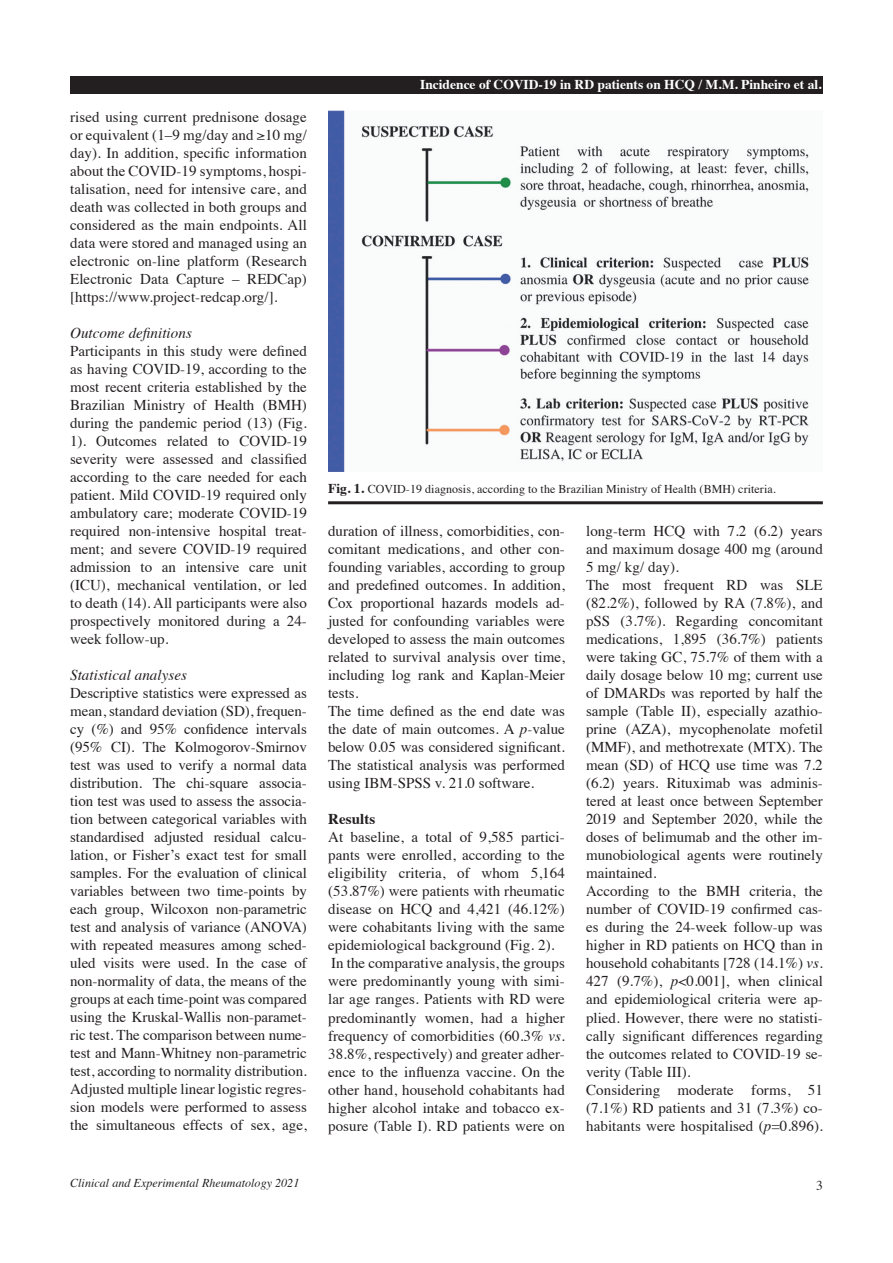
<style>
.page{position:relative;width:893px;height:1263px;background:#fff}
.page>*{position:absolute;margin:0;border:0;box-sizing:border-box;transform-origin:0 0}
.t1{font:15px/18px "Times";color:#231f20;text-align:justify}
.t2{font:italic 15px "Times";letter-spacing:.005em;color:#231f20}
.t3{font:700 15px "Times";letter-spacing:.005em;color:#231f20}
.t4{font:700 13.5px "Times";color:#fff}
.t5{font:13.5px "Times";color:#231f20}
.t6{font:12px "Times";letter-spacing:.005em;color:#231f20}
.t7{font:italic 12px "Times";letter-spacing:.005em;color:#231f20}
.s1{font-weight:700;font-size:13.5px}
.s2{font-style:italic}
</style>
<div class="page">
<div style="left:70px;top:77px;width:753px;height:17px;background:#231f20"></div>
<img style="left:328px;top:111px;width:481px;height:361px">
<hr style="left:328px;top:501px;width:495px;height:3px;background:#231f20">
<p class="t1" style="left:70px;top:106px;width:238px">rised using current prednisone dosage or equivalent (1–9 mg/day and ≥10 mg/ day). In addition, specific information about the COVID-19 symptoms, hospi&shy;talisation, need for intensive care, and death was collected in both groups and considered as the main endpoints. All data were stored and managed using an electronic on-line platform (Research Electronic Data Capture – REDCap) [https://www.project-redcap.org/].</p>
<p class="t2" style="left:70px;top:320px;width:123px">Outcome definitions</p>
<p class="t1" style="left:70px;top:340px;width:238px">Participants in this study were defined as having COVID-19, according to the most recent criteria established by the Brazilian Ministry of Health (BMH) during the pandemic period (13) (Fig.<br>1). Outcomes related to COVID-19 severity were assessed and classified according to the care needed for each patient. Mild COVID-19 required only ambulatory care; moderate COVID-19 required non-intensive hospital treat&shy;ment; and severe COVID-19 required admission to an intensive care unit (ICU), mechanical ventilation, or led to death (14). All participants were also prospectively monitored during a 24- week follow-up.</p>
<p class="t2" style="left:70px;top:662px;width:118px">Statistical analyses</p>
<p class="t1" style="left:70px;top:682px;width:238px">Descriptive statistics were expressed as mean, standard deviation (SD), frequen&shy;cy (%) and 95% confidence intervals (95% CI). The Kolmogorov-Smirnov test was used to verify a normal data distribution. The chi-square associa&shy;tion test was used to assess the associa&shy;tion between categorical variables with standardised adjusted residual calcu&shy;lation, or Fisher’s exact test for small samples. For the evaluation of clinical variables between two time-points by each group, Wilcoxon non-parametric test and analysis of variance (ANOVA) with repeated measures among sched&shy;uled visits were used. In the case of non-normality of data, the means of the groups at each time-point was compared using the Kruskal-Wallis non-paramet&shy;ric test. The comparison between nume&shy;test and Mann-Whitney non-parametric test, according to normality distribution.</p>
<p class="t1" style="left:70px;top:1078px;width:238px">Adjusted multiple linear logistic regres&shy;sion models were performed to assess the simultaneous effects of sex, age,</p>
<p class="t4" style="left:420px;top:71px;width:403px">Incidence of COVID-19 in RD patients on HCQ / M.M. Pinheiro et al.</p>
<p class="t6" style="left:328px;top:477px;width:449px"><span class="s1">Fig. 1.</span> COVID-19 diagnosis, according to the Brazilian Ministry of Health (BMH) criteria.</p>
<p class="t1" style="left:328px;top:521px;width:238px">duration of illness, comorbidities, con&shy;comitant medications, and other con&shy;founding variables, according to group and predefined outcomes. In addition, Cox proportional hazards models ad&shy;justed for confounding variables were developed to assess the main outcomes related to survival analysis over time, including log rank and Kaplan-Meier tests.</p>
<p class="t1" style="left:328px;top:701px;width:238px">The time defined as the end date was the date of main outcomes. A <span class="s2">p-</span>value below 0.05 was considered significant.<br>The statistical analysis was performed using IBM-SPSS v. 21.0 software.</p>
<p class="t3" style="left:328px;top:805px;width:49px">Results</p>
<p class="t1" style="left:328px;top:827px;width:238px">At baseline, a total of 9,585 partici&shy;pants were enrolled, according to the eligibility criteria, of whom 5,164 (53.87%) were patients with rheumatic disease on HCQ and 4,421 (46.12%) were cohabitants living with the same epidemiological background (Fig. 2).</p>
<p class="t1" style="left:328px;top:953px;width:238px">In the comparative analysis, the groups were predominantly young with simi&shy;lar age ranges. Patients with RD were predominantly women, had a higher frequency of comorbidities (60.3% <span class="s2">vs.<br></span>38.8%, respectively) and greater adher&shy;ence to the influenza vaccine. On the other hand, household cohabitants had higher alcohol intake and tobacco ex&shy;posure (Table I). RD patients were on</p>
<p class="t1" style="left:586px;top:521px;width:238px">long-term HCQ with 7.2 (6.2) years and maximum dosage 400 mg (around 5 mg/ kg/ day).</p>
<p class="t1" style="left:586px;top:575px;width:238px">The most frequent RD was SLE (82.2%), followed by RA (7.8%), and pSS (3.7%). Regarding concomitant medications, 1,895 (36.7%) patients were taking GC, 75.7% of them with a daily dosage below 10 mg; current use of DMARDs was reported by half the sample (Table II), especially azathio&shy;prine (AZA), mycophenolate mofetil (MMF), and methotrexate (MTX). The mean (SD) of HCQ use time was 7.2 (6.2) years. Rituximab was adminis&shy;tered at least once between September 2019 and September 2020, while the doses of belimumab and the other im&shy;munobiological agents were routinely maintained.</p>
<p class="t1" style="left:586px;top:881px;width:238px">According to the BMH criteria, the number of COVID-19 confirmed cas&shy;es during the 24-week follow-up was higher in RD patients on HCQ than in household cohabitants [728 (14.1%) <span class="s2">vs.<br></span>427 (9.7%), <span class="s2">p</span>&lt;0.001], when clinical and epidemiological criteria were ap&shy;plied. However, there were no statisti&shy;cally significant differences regarding the outcomes related to COVID-19 se&shy;verity (Table III).</p>
<p class="t1" style="left:586px;top:1079px;width:238px">Considering moderate forms, 51 (7.1%) RD patients and 31 (7.3%) co&shy;habitants were hospitalised (<span class="s2">p</span>=0.896).</p>
<p class="t7" style="left:70px;top:1172px;width:231px">Clinical and Experimental Rheumatology 2021</p>
<p class="t5" style="left:816px;top:1173px;width:8px">3</p>
</div>
